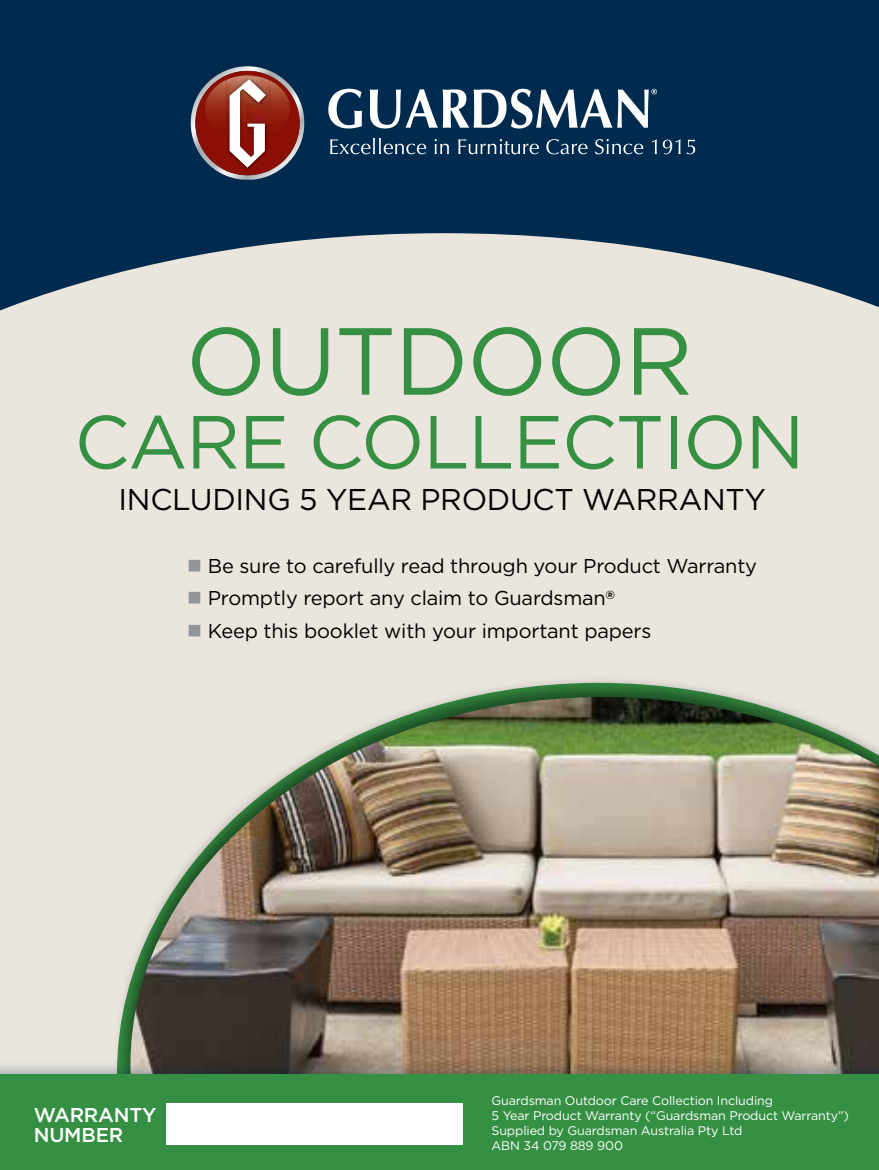
<style>
.page{position:relative;width:879px;height:1170px;background:#fff}
.page>*{position:absolute;margin:0;border:0;box-sizing:border-box;transform-origin:0 0}
.t1{font:95px "Gotham";letter-spacing:-.02em;color:#369044}
.t2{font:75px "Gotham";letter-spacing:-.02em;color:#369044}
.t3{font:30px "Gotham";letter-spacing:-.01em;color:#000}
.t4{font:20px "Gotham";letter-spacing:-.01em;color:#000}
.t5{font:500 20px/20px "Gotham";letter-spacing:-.01em;color:#fff}
.t6{font:12.5px/15px "Gotham";letter-spacing:-.01em;color:#fff}
.s1{color:#939598}
</style>
<div class="page">
<div style="left:0;top:0;width:879px;height:1169px;background:#002a4e"></div>
<div style="left:0;top:233px;width:879px;height:826px;background:#eae5dd"></div>
<div style="left:113px;top:675px;width:766px;height:494px;background:#000;opacity:.5"></div>
<img style="left:130px;top:697px;width:749px;height:362px">
<div style="left:0;top:1059px;width:879px;height:110px;background:#002a4e;opacity:.5"></div>
<div style="left:0;top:1074px;width:879px;height:95px;background:#369044"></div>
<svg style="left:328px;top:89px;width:34px;height:39px"></svg>
<svg style="left:370px;top:89px;width:287px;height:39px"></svg>
<svg style="left:191px;top:66px;width:113px;height:114px"></svg>
<svg style="left:330px;top:138px;width:96px;height:16px"></svg>
<svg style="left:434px;top:139px;width:15px;height:15px"></svg>
<svg style="left:458px;top:139px;width:81px;height:15px"></svg>
<svg style="left:546px;top:139px;width:41px;height:15px"></svg>
<svg style="left:595px;top:139px;width:48px;height:15px"></svg>
<svg style="left:652px;top:139px;width:28px;height:15px"></svg>
<svg style="left:686px;top:140px;width:9px;height:14px"></svg>
<div style="left:166px;top:1102px;width:297px;height:42px;background:#fff"></div>
<h1 class="t1" style="left:186px;top:300px;width:509px">OUTDOOR</h1>
<h2 class="t2" style="left:74px;top:394px;width:732px">CARE COLLECTION</h2>
<h3 class="t3" style="left:119px;top:480px;width:649px">INCLUDING 5 YEAR PRODUCT WARRANTY</h3>
<h3 class="t4" style="left:187px;top:552px;width:571px"><span class="s1">■</span> Be sure to carefully read through your Product Warranty</h3>
<h3 class="t4" style="left:187px;top:585px;width:429px"><span class="s1">■</span> Promptly report any claim to Guardsman<sup>®</sup></h3>
<h3 class="t4" style="left:187px;top:617px;width:466px"><span class="s1">■</span> Keep this booklet with your important papers</h3>
<h3 class="t5" style="left:34px;top:1104px;width:124px">WARRANTY<br>NUMBER</h3>
<p class="t6" style="left:491px;top:1092px;width:359px">Guardsman Outdoor Care Collection Including<br>5 Year Product Warranty (“Guardsman Product Warranty”)<br>Supplied by Guardsman Australia Pty Ltd<br>ABN 34 079 889 900</p>
</div>
